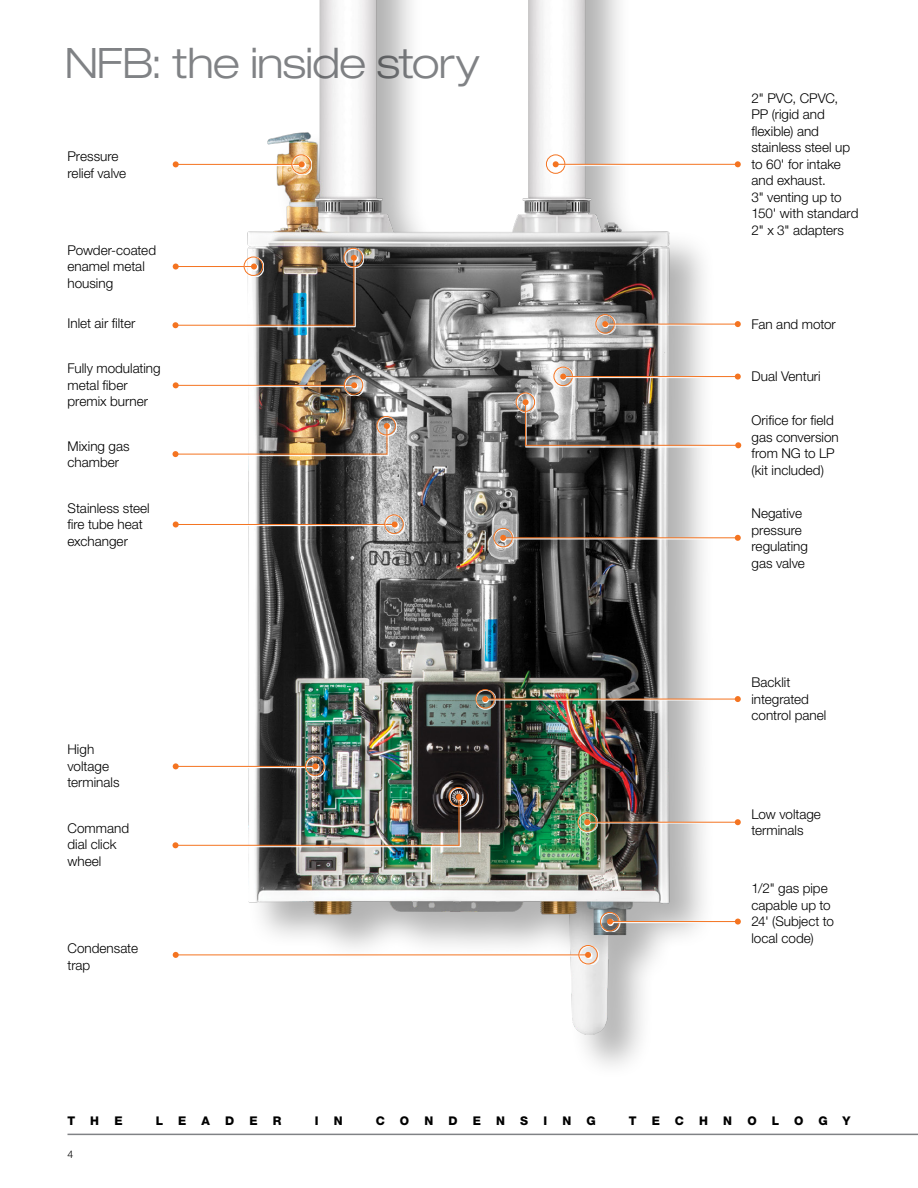
<style>
.page{position:relative;width:918px;height:1188px;background:#fff}
.page>*{position:absolute;margin:0;border:0;box-sizing:border-box;transform-origin:0 0}
.t1{font:300 expanded 42px "Helvetica Neue LT Pro";letter-spacing:-.025em;color:#808285}
._9_text{font:300 13.5px/16.5px "Helvetica Neue LT Pro";color:#000}
.t2{font:800 12px "Helvetica Neue LT Pro";color:#000}
.t3{font:300 10.5px "Helvetica Neue LT Pro";color:#000}
</style>
<div class="page">
<img style="left:204px;top:0;width:543px;height:1136px">
<hr style="left:68px;top:1134px;width:850px;height:1px;background:#808285">
<svg style="left:204px;top:788px;width:265px;height:61px"></svg>
<svg style="left:174px;top:807px;width:289px;height:42px"></svg>
<img style="left:172px;top:794px;width:290px;height:54px">
<svg style="left:449px;top:788px;width:20px;height:19px"></svg>
<div style="left:449px;top:787px;width:19px;height:19px;border:1px solid #f47421;border-radius:50%"></div>
<svg style="left:204px;top:249px;width:160px;height:80px"></svg>
<svg style="left:344px;top:249px;width:20px;height:19px"></svg>
<div style="left:344px;top:248px;width:19px;height:19px;border:1px solid #f47421;border-radius:50%"></div>
<svg style="left:204px;top:417px;width:193px;height:41px"></svg>
<svg style="left:175px;top:436px;width:216px;height:22px"></svg>
<img style="left:172px;top:423px;width:218px;height:34px">
<svg style="left:377px;top:417px;width:20px;height:19px"></svg>
<div style="left:377px;top:416px;width:19px;height:19px;border:1px solid #f47421;border-radius:50%"></div>
<svg style="left:516px;top:393px;width:226px;height:56px"></svg>
<svg style="left:516px;top:393px;width:20px;height:20px"></svg>
<div style="left:516px;top:393px;width:19px;height:19px;border:1px solid #f47421;border-radius:50%"></div>
<svg style="left:523px;top:400px;width:219px;height:49px"></svg>
<svg style="left:523px;top:399px;width:218px;height:49px"></svg>
<svg style="left:620px;top:913px;width:122px;height:19px"></svg>
<svg style="left:601px;top:913px;width:19px;height:19px"></svg>
<div style="left:600px;top:912px;width:19px;height:19px;border:1px solid #f47421;border-radius:50%"></div>
<svg style="left:613px;top:919px;width:129px;height:6px"></svg>
<hr style="left:610px;top:921px;width:128px;height:1px;background:#f47421">
<svg style="left:735px;top:919px;width:6px;height:6px"></svg>
<svg style="left:607px;top:919px;width:6px;height:6px"></svg>
<svg style="left:204px;top:757px;width:102px;height:19px"></svg>
<svg style="left:174px;top:764px;width:131px;height:6px"></svg>
<hr style="left:176px;top:766px;width:139px;height:1px;background:#f47421">
<svg style="left:173px;top:763px;width:6px;height:6px"></svg>
<svg style="left:306px;top:757px;width:19px;height:19px"></svg>
<div style="left:305px;top:757px;width:19px;height:19px;border:1px solid #f47421;border-radius:50%"></div>
<div style="left:173px;top:946px;width:426px;height:19px;background:#fff"></div>
<svg style="left:179px;top:953px;width:400px;height:6px"></svg>
<hr style="left:176px;top:955px;width:412px;height:1px;background:#f47421">
<svg style="left:173px;top:952px;width:6px;height:6px"></svg>
<svg style="left:579px;top:946px;width:19px;height:19px"></svg>
<div style="left:579px;top:945px;width:19px;height:19px;border:1px solid #f47421;border-radius:50%"></div>
<div style="left:173px;top:155px;width:138px;height:19px;background:#fff"></div>
<svg style="left:174px;top:162px;width:118px;height:6px"></svg>
<hr style="left:176px;top:164px;width:126px;height:1px;background:#f47421">
<svg style="left:173px;top:161px;width:6px;height:6px"></svg>
<svg style="left:292px;top:155px;width:19px;height:19px"></svg>
<div style="left:291px;top:154px;width:20px;height:20px;border:1px solid #f47421;border-radius:50%"></div>
<svg style="left:204px;top:376px;width:141px;height:19px"></svg>
<svg style="left:174px;top:383px;width:171px;height:6px"></svg>
<hr style="left:176px;top:385px;width:178px;height:1px;background:#f47421">
<svg style="left:173px;top:382px;width:6px;height:6px"></svg>
<svg style="left:345px;top:376px;width:19px;height:19px"></svg>
<div style="left:344px;top:375px;width:19px;height:20px;border:1px solid #f47421;border-radius:50%"></div>
<svg style="left:204px;top:515px;width:201px;height:20px"></svg>
<svg style="left:174px;top:522px;width:211px;height:6px"></svg>
<hr style="left:176px;top:524px;width:219px;height:1px;background:#f47421">
<svg style="left:173px;top:521px;width:6px;height:6px"></svg>
<svg style="left:385px;top:515px;width:19px;height:20px"></svg>
<div style="left:384px;top:515px;width:20px;height:19px;border:1px solid #f47421;border-radius:50%"></div>
<svg style="left:172px;top:255px;width:185px;height:73px"></svg>
<svg style="left:244px;top:257px;width:20px;height:20px"></svg>
<div style="left:244px;top:257px;width:19px;height:19px;border:1px solid #f47421;border-radius:50%"></div>
<svg style="left:566px;top:155px;width:176px;height:19px"></svg>
<svg style="left:547px;top:155px;width:19px;height:19px"></svg>
<div style="left:546px;top:155px;width:19px;height:19px;border:1px solid #f47421;border-radius:50%"></div>
<svg style="left:553px;top:162px;width:189px;height:6px"></svg>
<hr style="left:556px;top:164px;width:182px;height:1px;background:#f47421">
<svg style="left:735px;top:161px;width:6px;height:6px"></svg>
<svg style="left:553px;top:161px;width:6px;height:6px"></svg>
<svg style="left:615px;top:315px;width:127px;height:19px"></svg>
<svg style="left:596px;top:315px;width:19px;height:19px"></svg>
<div style="left:596px;top:314px;width:19px;height:19px;border:1px solid #f47421;border-radius:50%"></div>
<svg style="left:603px;top:322px;width:139px;height:6px"></svg>
<hr style="left:605px;top:324px;width:133px;height:1px;background:#f47421">
<svg style="left:735px;top:321px;width:6px;height:6px"></svg>
<svg style="left:602px;top:321px;width:6px;height:6px"></svg>
<svg style="left:597px;top:813px;width:145px;height:19px"></svg>
<svg style="left:578px;top:813px;width:19px;height:19px"></svg>
<div style="left:578px;top:812px;width:19px;height:20px;border:1px solid #f47421;border-radius:50%"></div>
<svg style="left:585px;top:820px;width:157px;height:6px"></svg>
<hr style="left:587px;top:822px;width:151px;height:1px;background:#f47421">
<svg style="left:735px;top:819px;width:6px;height:6px"></svg>
<svg style="left:584px;top:819px;width:6px;height:6px"></svg>
<svg style="left:573px;top:367px;width:169px;height:20px"></svg>
<svg style="left:554px;top:367px;width:19px;height:20px"></svg>
<div style="left:554px;top:367px;width:19px;height:19px;border:1px solid #f47421;border-radius:50%"></div>
<svg style="left:566px;top:374px;width:176px;height:6px"></svg>
<hr style="left:563px;top:376px;width:175px;height:1px;background:#f47421">
<svg style="left:735px;top:374px;width:6px;height:6px"></svg>
<svg style="left:560px;top:374px;width:6px;height:6px"></svg>
<svg style="left:513px;top:529px;width:229px;height:19px"></svg>
<svg style="left:494px;top:529px;width:19px;height:19px"></svg>
<div style="left:494px;top:528px;width:19px;height:19px;border:1px solid #f47421;border-radius:50%"></div>
<svg style="left:501px;top:536px;width:241px;height:6px"></svg>
<hr style="left:503px;top:537px;width:235px;height:1px;background:#f47421">
<svg style="left:735px;top:535px;width:6px;height:6px"></svg>
<svg style="left:500px;top:535px;width:6px;height:6px"></svg>
<img style="left:495px;top:690px;width:247px;height:19px">
<svg style="left:476px;top:690px;width:19px;height:19px"></svg>
<div style="left:476px;top:689px;width:19px;height:19px;border:1px solid #f47421;border-radius:50%"></div>
<svg style="left:483px;top:697px;width:259px;height:6px"></svg>
<hr style="left:485px;top:699px;width:253px;height:1px;background:#f47421">
<svg style="left:735px;top:696px;width:6px;height:6px"></svg>
<svg style="left:482px;top:696px;width:6px;height:6px"></svg>
<h1 class="t1" style="left:64px;top:37px;width:417px">NFB: the inside story</h1>
<p class="_9_text" style="left:68px;top:148px;width:60px">Pressure relief valve</p>
<p class="_9_text" style="left:68px;top:241px;width:90px">Powder-coated enamel metal housing</p>
<p class="_9_text" style="left:68px;top:315px;width:69px">Inlet air filter</p>
<p class="_9_text" style="left:68px;top:360px;width:95px">Fully modulating metal fiber premix burner</p>
<p class="_9_text" style="left:68px;top:437px;width:64px">Mixing gas chamber</p>
<p class="_9_text" style="left:68px;top:499px;width:84px">Stainless steel fire tube heat exchanger</p>
<p class="_9_text" style="left:68px;top:741px;width:54px">High voltage terminals</p>
<p class="_9_text" style="left:68px;top:819px;width:63px">Command dial click wheel</p>
<p class="_9_text" style="left:68px;top:940px;width:72px">Condensate trap</p>
<p class="_9_text" style="left:752px;top:90px;width:108px">2" PVC, CPVC,<br>PP (rigid and flexible) and stainless steel up to 60' for intake and exhaust.<br>3" venting up to<br>150' with standard<br>2" x 3" adapters</p>
<p class="_9_text" style="left:752px;top:315px;width:86px">Fan and motor</p>
<p class="_9_text" style="left:752px;top:367px;width:71px">Dual Venturi</p>
<p class="_9_text" style="left:752px;top:412px;width:89px">Orifice for field gas conversion from NG to LP (kit included)</p>
<p class="_9_text" style="left:752px;top:505px;width:58px">Negative pressure regulating gas valve</p>
<p class="_9_text" style="left:752px;top:674px;width:76px">Backlit integrated control panel</p>
<p class="_9_text" style="left:752px;top:805px;width:71px">Low voltage terminals</p>
<p class="_9_text" style="left:752px;top:880px;width:84px">1/2" gas pipe capable up to<br>24' (Subject to local code)</p>
<p class="t2" style="left:68px;top:1114px;width:9px">T</p>
<p class="t2" style="left:90px;top:1114px;width:10px">H</p>
<p class="t2" style="left:114px;top:1114px;width:10px">E</p>
<p class="t2" style="left:156px;top:1114px;width:32px">L E</p>
<p class="t2" style="left:202px;top:1114px;width:10px">A</p>
<p class="t2" style="left:225px;top:1114px;width:11px">D</p>
<p class="t2" style="left:249px;top:1114px;width:10px">E</p>
<p class="t2" style="left:273px;top:1114px;width:10px">R</p>
<p class="t2" style="left:315px;top:1114px;width:5px">I</p>
<p class="t2" style="left:334px;top:1114px;width:10px">N</p>
<p class="t2" style="left:376px;top:1114px;width:11px">C</p>
<p class="t2" style="left:400px;top:1114px;width:11px">O</p>
<p class="t2" style="left:424px;top:1114px;width:10px">N</p>
<p class="t2" style="left:448px;top:1114px;width:11px">D</p>
<p class="t2" style="left:473px;top:1114px;width:10px">E</p>
<p class="t2" style="left:496px;top:1114px;width:10px">N</p>
<p class="t2" style="left:520px;top:1114px;width:10px">S</p>
<p class="t2" style="left:543px;top:1114px;width:5px">I</p>
<p class="t2" style="left:562px;top:1114px;width:10px">N</p>
<p class="t2" style="left:586px;top:1114px;width:11px">G</p>
<p class="t2" style="left:629px;top:1114px;width:9px">T</p>
<p class="t2" style="left:652px;top:1114px;width:34px">E C</p>
<p class="t2" style="left:699px;top:1114px;width:10px">H</p>
<p class="t2" style="left:723px;top:1114px;width:10px">N</p>
<p class="t2" style="left:747px;top:1114px;width:11px">O</p>
<p class="t2" style="left:772px;top:1114px;width:33px">L O</p>
<p class="t2" style="left:818px;top:1114px;width:34px">G Y</p>
<p class="t3" style="left:68px;top:1148px;width:7px">4</p>
</div>
